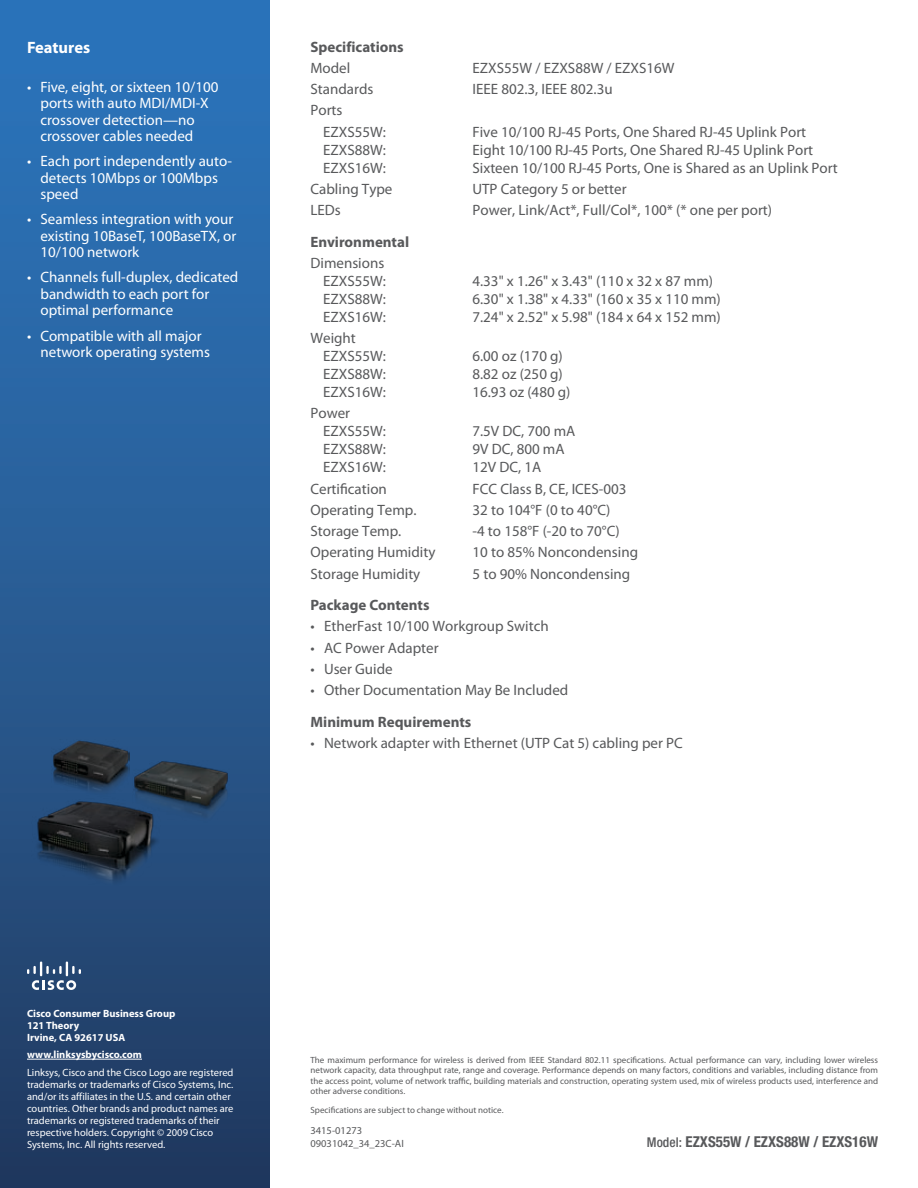
<style>
.page{position:relative;width:918px;height:1188px;background:#fff}
.page>*{position:absolute;margin:0;border:0;box-sizing:border-box;transform-origin:0 0}
.t1{font:700 16.5px "Myriad Pro";color:#fff}
.t2{font:15px/18px "Myriad Pro";color:#58595b}
.t3{font:15px/16.5px "Myriad Pro";color:#fff}
.t4{font:700 15px "Myriad Pro";color:#58595b}
.t5{font:700 condensed 15px "Helvetica Neue";color:#58595b}
.t6{font:10.5px/12px "Myriad Pro";color:#fff}
.t7{font:700 10.5px/12px "Myriad Pro";color:#fff}
.t8{font:10.5px "Myriad Pro";color:#58595b}
.t9{font:9px/10.5px "Myriad Pro";color:#58595b;text-align:justify}
.s1{font-weight:500;font-size:13.5px}
</style>
<div class="page">
<div style="left:0;top:0;width:270px;height:1188px;background:linear-gradient(to bottom,#2c79c2,#223c62)"></div>
<hr style="left:27px;top:1059px;width:115px;height:1px;background:#fff">
<svg style="left:27px;top:962px;width:54px;height:28px"></svg>
<img style="left:52px;top:740px;width:77px;height:58px">
<img style="left:32px;top:800px;width:129px;height:93px">
<img style="left:132px;top:760px;width:97px;height:63px">
<p class="t1" style="left:27px;top:37px;width:65px">Features</p>
<p class="t3" style="left:40px;top:78px;width:179px;text-indent:-14px">• Five, eight, or sixteen 10/100 ports with auto MDI/MDI-X crossover detection—no crossover cables needed</p>
<p class="t3" style="left:40px;top:153px;width:193px;text-indent:-14px">• Each port independently auto&shy;detects 10Mbps or 100Mbps speed</p>
<p class="t3" style="left:40px;top:211px;width:197px;text-indent:-14px">• Seamless integration with your existing 10BaseT, 100BaseTX, or<br>10/100 network</p>
<p class="t3" style="left:40px;top:269px;width:199px;text-indent:-14px">• Channels full-duplex, dedicated bandwidth to each port for optimal performance</p>
<p class="t3" style="left:40px;top:327px;width:171px;text-indent:-14px">• Compatible with all major network operating systems</p>
<p class="t4" style="left:310px;top:37px;width:95px">Specifications</p>
<p class="t2" style="left:310px;top:59px;width:41px">Model</p>
<p class="t2" style="left:472px;top:59px;width:204px">EZXS55W / EZXS88W / EZXS16W</p>
<p class="t2" style="left:310px;top:80px;width:64px">Standards</p>
<p class="t2" style="left:472px;top:80px;width:142px">IEEE 802.3, IEEE 802.3u</p>
<p class="t2" style="left:323px;top:100px;width:64px;line-height:21.3px;text-indent:-13px">Ports<br>EZXS55W:</p>
<p class="t2" style="left:472px;top:122px;width:335px">Five 10/100 RJ-45 Ports, One Shared RJ-45 Uplink Port</p>
<p class="t2" style="left:323px;top:140px;width:64px">EZXS88W:</p>
<p class="t2" style="left:472px;top:140px;width:342px">Eight 10/100 RJ-45 Ports, One Shared RJ-45 Uplink Port</p>
<p class="t2" style="left:323px;top:158px;width:64px">EZXS16W:</p>
<p class="t2" style="left:472px;top:158px;width:367px">Sixteen 10/100 RJ-45 Ports, One is Shared as an Uplink Port</p>
<p class="t2" style="left:310px;top:180px;width:83px">Cabling Type</p>
<p class="t2" style="left:472px;top:180px;width:156px">UTP Category 5 or better</p>
<p class="t2" style="left:310px;top:201px;width:32px">LEDs</p>
<p class="t2" style="left:472px;top:201px;width:301px">Power, Link/Act*, Full/Col*, 100* (* one per port)</p>
<p class="t4" style="left:310px;top:232px;width:100px">Environmental</p>
<p class="t2" style="left:310px;top:254px;width:77px;text-align:right">Dimensions<br>EZXS55W:</p>
<p class="t2" style="left:472px;top:272px;width:242px">4.33" x 1.26" x 3.43" (110 x 32 x 87 mm)</p>
<p class="t2" style="left:323px;top:290px;width:64px">EZXS88W:</p>
<p class="t2" style="left:472px;top:290px;width:250px">6.30" x 1.38" x 4.33" (160 x 35 x 110 mm)</p>
<p class="t2" style="left:323px;top:308px;width:64px">EZXS16W:</p>
<p class="t2" style="left:472px;top:308px;width:250px">7.24" x 2.52" x 5.98" (184 x 64 x 152 mm)</p>
<p class="t2" style="left:323px;top:329px;width:64px;text-indent:-13px">Weight<br>EZXS55W:</p>
<p class="t2" style="left:472px;top:347px;width:92px">6.00 oz (170 g)</p>
<p class="t2" style="left:323px;top:365px;width:64px">EZXS88W:</p>
<p class="t2" style="left:472px;top:365px;width:92px">8.82 oz (250 g)</p>
<p class="t2" style="left:323px;top:383px;width:64px">EZXS16W:</p>
<p class="t2" style="left:472px;top:383px;width:100px">16.93 oz (480 g)</p>
<p class="t2" style="left:323px;top:404px;width:64px;text-indent:-13px">Power<br>EZXS55W:</p>
<p class="t2" style="left:472px;top:422px;width:104px">7.5V DC, 700 mA</p>
<p class="t2" style="left:323px;top:440px;width:64px">EZXS88W:</p>
<p class="t2" style="left:472px;top:440px;width:94px">9V DC, 800 mA</p>
<p class="t2" style="left:323px;top:458px;width:64px">EZXS16W:</p>
<p class="t2" style="left:472px;top:458px;width:70px">12V DC, 1A</p>
<p class="t2" style="left:310px;top:479px;width:78px">Certification</p>
<p class="t2" style="left:472px;top:479px;width:155px">FCC Class B, CE, ICES-003</p>
<p class="t2" style="left:310px;top:501px;width:108px">Operating Temp.</p>
<p class="t2" style="left:472px;top:501px;width:139px">32 to 104°F (0 to 40°C)</p>
<p class="t2" style="left:310px;top:522px;width:92px">Storage Temp.</p>
<p class="t2" style="left:472px;top:522px;width:149px">-4 to 158°F (-20 to 70°C)</p>
<p class="t2" style="left:310px;top:543px;width:126px">Operating Humidity</p>
<p class="t2" style="left:472px;top:543px;width:167px">10 to 85% Noncondensing</p>
<p class="t2" style="left:310px;top:564px;width:111px">Storage Humidity</p>
<p class="t2" style="left:472px;top:564px;width:159px">5 to 90% Noncondensing</p>
<p class="t4" style="left:310px;top:595px;width:121px">Package Contents</p>
<p class="t2" style="left:310px;top:617px;width:240px">• EtherFast 10/100 Workgroup Switch</p>
<p class="t2" style="left:310px;top:638px;width:130px">• AC Power Adapter</p>
<p class="t2" style="left:310px;top:660px;width:84px">• User Guide</p>
<p class="t2" style="left:310px;top:681px;width:259px">• Other Documentation May Be Included</p>
<p class="t4" style="left:310px;top:712px;width:162px">Minimum Requirements</p>
<p class="t2" style="left:310px;top:734px;width:374px">• Network adapter with Ethernet (UTP Cat 5) cabling per PC</p>
<p class="t7" style="left:27px;top:1007px;width:150px">Cisco Consumer Business Group<br>121 Theory<br>Irvine, CA 92617 USA</p>
<p class="t7" style="left:27px;top:1048px;width:117px">www.linksysbycisco.com</p>
<p class="t6" style="left:27px;top:1066px;width:208px">Linksys, Cisco and the Cisco Logo are registered trademarks or trademarks of Cisco Systems, Inc. and/or its affiliates in the U.S. and certain other countries. Other brands and product names are trademarks or registered trademarks of their respective holders. Copyright © 2009 Cisco Systems, Inc. All rights reserved.</p>
<p class="t9" style="left:310px;top:1055px;width:569px">The maximum performance for wireless is derived from IEEE Standard 802.11 specifications. Actual performance can vary, including lower wireless network capacity, data throughput rate, range and coverage. Performance depends on many factors, conditions and variables, including distance from the access point, volume of network traffic, building materials and construction, operating system used, mix of wireless products used, interference and other adverse conditions.</p>
<p class="t9" style="left:310px;top:1105px;width:195px">Specifications are subject to change without notice.</p>
<p class="t8" style="left:310px;top:1137px;width:95px">09031042_34_23C-AI</p>
<p class="t5" style="left:647px;top:1133px;width:233px"><span class="s1">Model:</span> EZXS55W / EZXS88W / EZXS16W</p>
<p class="t8" style="left:310px;top:1124px;width:53px">3415-01273</p>
</div>
